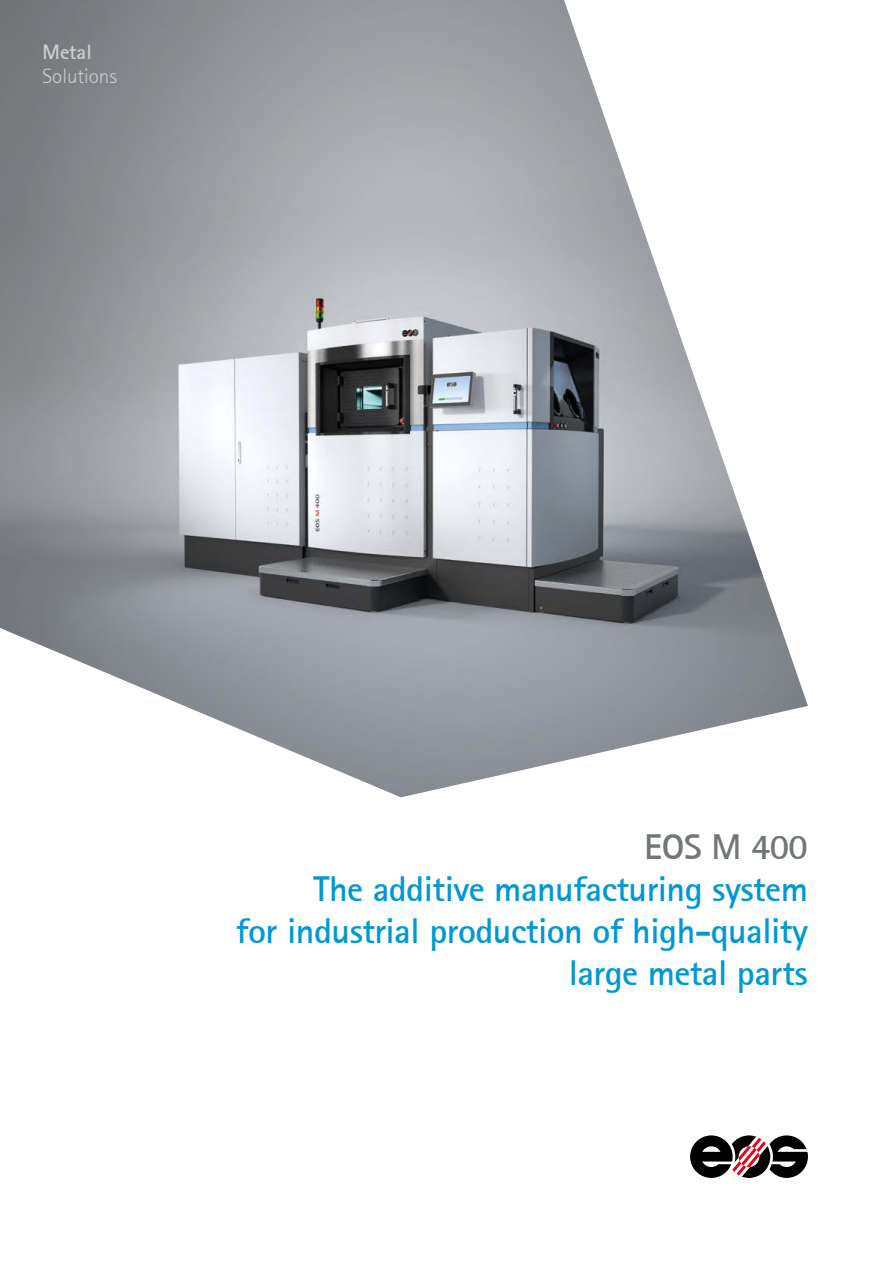
<style>
.page{position:relative;width:893px;height:1263px;background:#fff}
.page>*{position:absolute;margin:0;border:0;box-sizing:border-box;transform-origin:0 0}
.t1{font:700 36px/42px "Rotis San Ser T";letter-spacing:-.015em;color:#0098d3;text-align:right}
.t2{font:700 36px "Rotis San Ser T";letter-spacing:-.015em;color:#717776}
.t3{font:21px "Rotis San Ser T Ligh";color:#cdd0d0}
.t4{font:700 21px "Rotis San Ser T";color:#cdd0d0}
</style>
<div class="page">
<img style="left:0;top:0;width:808px;height:797px">
<svg style="left:690px;top:1135px;width:118px;height:43px"></svg>
<p class="t4" style="left:43px;top:39px;width:51px">Metal</p>
<p class="t3" style="left:43px;top:64px;width:76px">Solutions</p>
<p class="t2" style="left:644px;top:824px;width:165px">EOS M 400</p>
<p class="t1" style="left:236px;top:867px;width:573px">The additive manufacturing system<br>for industrial production of high-quality large metal parts</p>
</div>
